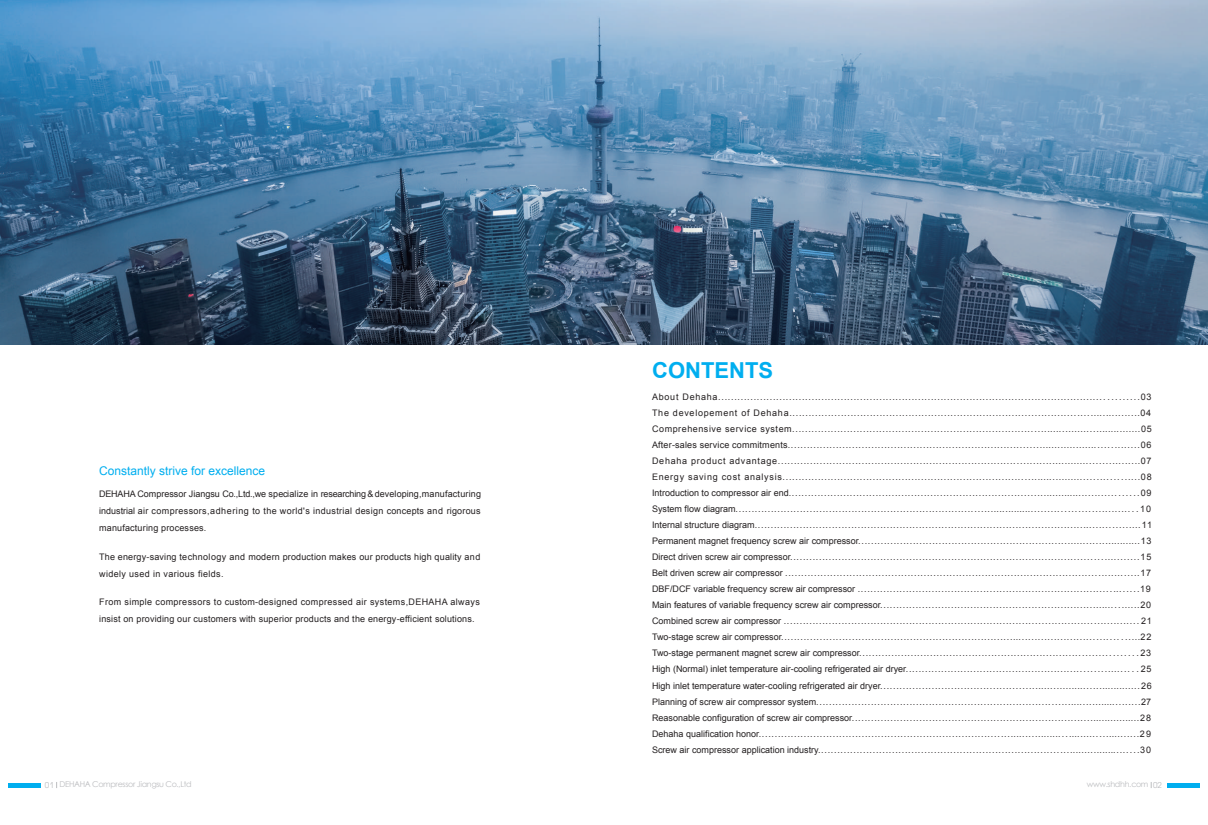
<style>
.page{position:relative;width:1208px;height:825px;background:#fff}
.page>*{position:absolute;margin:0;border:0;box-sizing:border-box;transform-origin:0 0}
.t1{font:700 22px "Arial";color:#00aeef}
.t2{font:12px "Arial";color:#00aeef}
.t3{font:9px/16px "Arial";color:#231f20;text-align:justify}
.t4{font:9px/17px "Arial";letter-spacing:.02em;color:#231f20}
.t5{font:8px "ST Xihei";letter-spacing:-.04em;color:#bcbdc0}
.s1{font-family:"Avant Garde Gothic C"}
</style>
<div class="page">
<div style="left:9px;top:783px;width:32px;height:5px;background:#00aeef"></div>
<div style="left:1166px;top:783px;width:33px;height:5px;background:#00aeef"></div>
<img style="left:0;top:0;width:1208px;height:344px">
<h2 class="t2" style="left:99px;top:463px;width:168px">Constantly strive for excellence</h2>
<p class="t3" style="left:99px;top:485px;width:383px;line-height:17px">DEHAHA Compressor Jiangsu Co.,Ltd.,we specialize in researching &amp; developing,manufacturing industrial air compressors,adhering to the world's industrial design concepts and rigorous manufacturing processes.</p>
<p class="t4" style="left:99px;top:549px;width:383px">The energy-saving technology and modern production makes our products high quality and widely used in various fields.</p>
<p class="t4" style="left:99px;top:593px;width:382px">From simple compressors to custom-designed compressed air systems,DEHAHA always insist on providing our customers with superior products and the energy-efficient solutions.</p>
<h1 class="t1" style="left:652px;top:356px;width:122px">CONTENTS</h1>
<p class="t3" style="left:652px;top:389px;width:501px;text-align:left">About Dehaha.................................................................................................................................03<br>The developement of Dehaha.............................................................................................................04<br>Comprehensive service system..............................................................................................................05<br>After-sales service commitments..............................................................................................................06<br>Dehaha product advantage.................................................................................................................07<br>Energy saving cost analysis...............................................................................................................08<br>Introduction to compressor air end.............................................................................................................09<br>System flow diagram.............................................................................................................................10<br>Internal structure diagram........................................................................................................................11<br>Permanent magnet frequency screw air compressor.........................................................................................13<br>Direct driven screw air compressor............................................................................................................15<br>Belt driven screw air compressor ..............................................................................................................17<br>DBF/DCF variable frequency screw air compressor .......................................................................................19<br>Main features of variable frequency screw air compressor.................................................................................20<br>Combined screw air compressor .............................................................................................................. 21<br>Two-stage screw air compressor...............................................................................................................22<br>Two-stage permanent magnet screw air compressor.....................................................................................23<br>High (Normal) inlet temperature air-cooling refrigerated air dryer....................................................................... 25</p>
<p class="t3" style="left:652px;top:678px;width:501px">High inlet temperature water-cooling refrigerated air dryer...................................................................................26<br>Planning of screw air compressor system......................................................................................................27<br>Reasonable configuration of screw air compressor...........................................................................................28<br>Dehaha qualification honor........................................................................................................................29<br>Screw air compressor application industry.....................................................................................................30</p>
<p class="t5" style="left:45px;top:779px;width:148px"><span class="s1">01</span> DEHAHA Compressor Jiangsu Co.,Ltd</p>
<p class="t5" style="left:1086px;top:779px;width:77px">www.shdhh.com <span class="s1">02</span></p>
</div>
